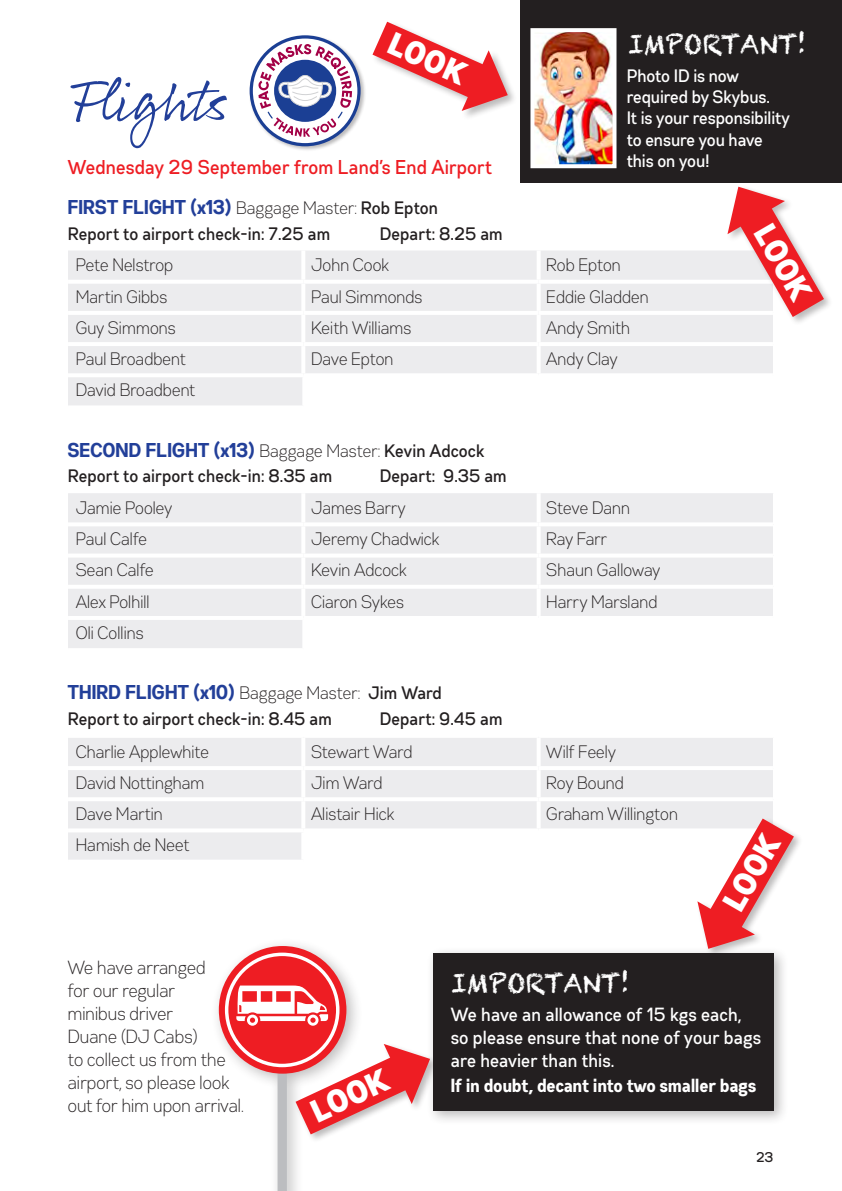
<style>
.page{position:relative;width:842px;height:1191px;background:#fff}
.page>*{position:absolute;margin:0;border:0;box-sizing:border-box;transform-origin:0 0}
.t1{font:60px "Rollerscript Smooth";color:#223f99}
.t2{font:32px "Gabriel Sans Cond Black";color:#fff}
.t3{font:26px "Chalkduster";letter-spacing:-.005em;color:#fff}
.t4{font:20px "Gabriel Sans Cond Bold";color:#223f99}
.t5{font:20px "Gabriel Sans Cond Medium";color:#ee1d23}
.t6{font:19px/23px "Gabriel Sans Cond Light";color:#231f20}
.t7{font:19px/23px "Gabriel Sans Cond Medium";color:#fff}
.t8{font:19px "Gabriel Sans Cond Bold";color:#fff}
.t9{font:18px "Gabriel Sans Cond Light";color:#231f20}
.t10{font:18px "Gabriel Sans Cond Medium";color:#231f20}
.t11{font:18px/21px "Gabriel Sans Cond Medium";letter-spacing:-.01em;color:#fff}
.t12{font:14px "Gabriel Sans Cond Medium";color:#231f20}
.s1{font-family:"Gabriel Sans Cond Light";font-size:18px;color:#231f20}
.s2{font-family:"Gabriel Sans Cond Medium";font-size:18px;color:#231f20}
</style>
<div class="page">
<div style="left:68px;top:251px;width:705px;height:154px;background:#ececee"></div>
<svg style="left:304px;top:377px;width:469px;height:28px"></svg>
<hr style="left:302px;top:377px;width:2px;height:28px;background:#fff">
<hr style="left:538px;top:377px;width:2px;height:28px;background:#fff">
<hr style="left:301px;top:250px;width:4px;height:30px;background:#fff">
<hr style="left:537px;top:250px;width:4px;height:30px;background:#fff">
<hr style="left:68px;top:280px;width:235px;height:4px;background:#fff">
<hr style="left:303px;top:280px;width:236px;height:4px;background:#fff">
<hr style="left:301px;top:284px;width:4px;height:27px;background:#fff">
<hr style="left:539px;top:280px;width:234px;height:4px;background:#fff">
<hr style="left:537px;top:284px;width:4px;height:27px;background:#fff">
<hr style="left:68px;top:311px;width:235px;height:4px;background:#fff">
<hr style="left:303px;top:311px;width:236px;height:4px;background:#fff">
<hr style="left:301px;top:315px;width:4px;height:27px;background:#fff">
<hr style="left:539px;top:311px;width:234px;height:4px;background:#fff">
<hr style="left:537px;top:315px;width:4px;height:27px;background:#fff">
<hr style="left:68px;top:342px;width:235px;height:4px;background:#fff">
<hr style="left:303px;top:342px;width:236px;height:4px;background:#fff">
<hr style="left:301px;top:346px;width:4px;height:27px;background:#fff">
<hr style="left:539px;top:342px;width:234px;height:4px;background:#fff">
<hr style="left:537px;top:346px;width:4px;height:27px;background:#fff">
<hr style="left:68px;top:373px;width:235px;height:4px;background:#fff">
<hr style="left:303px;top:373px;width:236px;height:4px;background:#fff">
<hr style="left:539px;top:373px;width:234px;height:4px;background:#fff">
<div style="left:68px;top:493px;width:705px;height:155px;background:#ececee"></div>
<svg style="left:304px;top:620px;width:469px;height:28px"></svg>
<hr style="left:302px;top:620px;width:2px;height:28px;background:#fff">
<hr style="left:538px;top:620px;width:2px;height:28px;background:#fff">
<hr style="left:301px;top:493px;width:4px;height:29px;background:#fff">
<hr style="left:537px;top:493px;width:4px;height:29px;background:#fff">
<hr style="left:68px;top:522px;width:235px;height:4px;background:#fff">
<hr style="left:303px;top:522px;width:236px;height:4px;background:#fff">
<hr style="left:301px;top:526px;width:4px;height:27px;background:#fff">
<hr style="left:539px;top:522px;width:234px;height:4px;background:#fff">
<hr style="left:537px;top:526px;width:4px;height:27px;background:#fff">
<hr style="left:68px;top:553px;width:235px;height:4px;background:#fff">
<hr style="left:303px;top:553px;width:236px;height:4px;background:#fff">
<hr style="left:301px;top:557px;width:4px;height:28px;background:#fff">
<hr style="left:539px;top:553px;width:234px;height:4px;background:#fff">
<hr style="left:537px;top:557px;width:4px;height:28px;background:#fff">
<hr style="left:68px;top:585px;width:235px;height:4px;background:#fff">
<hr style="left:303px;top:585px;width:236px;height:4px;background:#fff">
<hr style="left:301px;top:589px;width:4px;height:27px;background:#fff">
<hr style="left:539px;top:585px;width:234px;height:4px;background:#fff">
<hr style="left:537px;top:589px;width:4px;height:27px;background:#fff">
<hr style="left:68px;top:616px;width:235px;height:4px;background:#fff">
<hr style="left:303px;top:616px;width:236px;height:4px;background:#fff">
<hr style="left:539px;top:616px;width:234px;height:4px;background:#fff">
<div style="left:68px;top:738px;width:705px;height:121px;background:#ececee"></div>
<hr style="left:301px;top:738px;width:4px;height:28px;background:#fff">
<hr style="left:537px;top:738px;width:4px;height:28px;background:#fff">
<hr style="left:68px;top:766px;width:235px;height:4px;background:#fff">
<hr style="left:303px;top:766px;width:236px;height:4px;background:#fff">
<hr style="left:301px;top:770px;width:4px;height:27px;background:#fff">
<hr style="left:539px;top:766px;width:234px;height:4px;background:#fff">
<hr style="left:537px;top:770px;width:4px;height:27px;background:#fff">
<hr style="left:68px;top:797px;width:235px;height:4px;background:#fff">
<hr style="left:301px;top:801px;width:4px;height:27px;background:#fff">
<hr style="left:68px;top:828px;width:235px;height:4px;background:#fff">
<hr style="left:301px;top:832px;width:4px;height:27px;background:#fff">
<svg style="left:68px;top:859px;width:233px;height:1px"></svg>
<div style="left:210px;top:936px;width:153px;height:255px;background:#231f20;opacity:.3"></div>
<div style="left:278px;top:1054px;width:9px;height:137px;background:#bcbdc0"></div>
<svg style="left:219px;top:946px;width:127px;height:127px"></svg>
<div style="left:227px;top:954px;width:111px;height:111px;background:#ee1d23;border-radius:50%"></div>
<svg style="left:236px;top:985px;width:190px;height:181px"></svg>
<svg style="left:700px;top:182px;width:142px;height:175px"></svg>
<svg style="left:303px;top:778px;width:497px;height:201px"></svg>
<div style="left:249px;top:35px;width:117px;height:117px;background:#231f20;opacity:.3"></div>
<svg style="left:251px;top:37px;width:108px;height:108px"></svg>
<svg style="left:258px;top:21px;width:256px;height:116px"></svg>
<div style="left:426px;top:946px;width:363px;height:179px;background:#231f20;opacity:.3"></div>
<div style="left:433px;top:953px;width:341px;height:158px;background:#231f20"></div>
<div style="left:520px;top:0;width:322px;height:182px;background:#231f20"></div>
<img style="left:535px;top:33px;width:76px;height:130px">
<div style="left:530px;top:28px;width:86px;height:140px;border:4px solid #fff"></div>
<p class="t3" style="left:628px;top:29px;width:180px">IMPORTANT!</p>
<p class="t2" style="left:398px;top:25px;width:83px;rotate:24deg">LOOK</p>
<p class="t11" style="left:627px;top:66px;width:164px">Photo ID is now required by Skybus.<br>It is your responsibility to ensure you have this on you!</p>
<p class="t1" style="left:68px;top:63px;width:159px">Flights</p>
<p class="t5" style="left:68px;top:155px;width:426px">Wednesday 29 September from Land’s End Airport</p>
<p class="t4" style="left:68px;top:195px;width:372px">FIRST FLIGHT (x13) <span class="s1">Baggage Master:</span> <span class="s2">Rob Epton</span></p>
<p class="t10" style="left:68px;top:223px;width:264px">Report to airport check-in: 7.25 am</p>
<p class="t10" style="left:380px;top:223px;width:125px">Depart: 8.25 am</p>
<p class="t9" style="left:76px;top:255px;width:99px">Pete Nelstrop</p>
<p class="t9" style="left:311px;top:255px;width:80px">John Cook</p>
<p class="t9" style="left:547px;top:255px;width:76px">Rob Epton</p>
<p class="t9" style="left:76px;top:286px;width:93px">Martin Gibbs</p>
<p class="t9" style="left:311px;top:286px;width:113px">Paul Simmonds</p>
<p class="t9" style="left:547px;top:286px;width:104px">Eddie Gladden</p>
<p class="t9" style="left:76px;top:318px;width:102px">Guy Simmons</p>
<p class="t9" style="left:311px;top:318px;width:102px">Keith Williams</p>
<p class="t9" style="left:547px;top:318px;width:85px">Andy Smith</p>
<p class="t9" style="left:76px;top:349px;width:112px">Paul Broadbent</p>
<p class="t9" style="left:311px;top:349px;width:84px">Dave Epton</p>
<p class="t9" style="left:547px;top:349px;width:73px">Andy Clay</p>
<p class="t9" style="left:76px;top:380px;width:121px">David Broadbent</p>
<p class="t2" style="left:779px;top:218px;width:83px;rotate:60deg">LOOK</p>
<p class="t4" style="left:68px;top:438px;width:418px">SECOND FLIGHT (x13) <span class="s1">Baggage Master:</span> <span class="s2">Kevin Adcock</span></p>
<p class="t10" style="left:68px;top:465px;width:266px">Report to airport check-in: 8.35 am</p>
<p class="t10" style="left:380px;top:465px;width:129px">Depart: 9.35 am</p>
<p class="t9" style="left:76px;top:498px;width:98px">Jamie Pooley</p>
<p class="t9" style="left:311px;top:498px;width:96px">James Barry</p>
<p class="t9" style="left:547px;top:498px;width:85px">Steve Dann</p>
<p class="t9" style="left:76px;top:529px;width:73px">Paul Calfe</p>
<p class="t9" style="left:311px;top:529px;width:130px">Jeremy Chadwick</p>
<p class="t9" style="left:547px;top:529px;width:62px">Ray Farr</p>
<p class="t9" style="left:76px;top:560px;width:79px">Sean Calfe</p>
<p class="t9" style="left:311px;top:560px;width:97px">Kevin Adcock</p>
<p class="t9" style="left:547px;top:560px;width:116px">Shaun Galloway</p>
<p class="t9" style="left:76px;top:591px;width:76px">Alex Polhill</p>
<p class="t9" style="left:311px;top:591px;width:95px">Ciaron Sykes</p>
<p class="t9" style="left:547px;top:591px;width:113px">Harry Marsland</p>
<p class="t9" style="left:76px;top:623px;width:69px">Oli Collins</p>
<p class="t4" style="left:68px;top:680px;width:376px">THIRD FLIGHT (x10) <span class="s1">Baggage Master:</span> <span class="s2">Jim Ward</span></p>
<p class="t10" style="left:68px;top:708px;width:266px">Report to airport check-in: 8.45 am</p>
<p class="t10" style="left:380px;top:708px;width:124px">Depart: 9.45 am</p>
<p class="t9" style="left:76px;top:742px;width:135px">Charlie Applewhite</p>
<p class="t9" style="left:311px;top:742px;width:103px">Stewart Ward</p>
<p class="t9" style="left:547px;top:742px;width:71px">Wilf Feely</p>
<p class="t9" style="left:76px;top:773px;width:130px">David Nottingham</p>
<p class="t9" style="left:311px;top:773px;width:73px">Jim Ward</p>
<p class="t9" style="left:547px;top:773px;width:79px">Roy Bound</p>
<p class="t9" style="left:76px;top:804px;width:89px">Dave Martin</p>
<p class="t9" style="left:311px;top:804px;width:85px">Alistair Hick</p>
<p class="t9" style="left:547px;top:804px;width:133px">Graham Willington</p>
<p class="t9" style="left:76px;top:835px;width:115px">Hamish de Neet</p>
<p class="t2" style="left:716px;top:898px;width:83px;rotate:-60deg">LOOK</p>
<p class="t6" style="left:68px;top:956px;width:178px">We have arranged<br>for our regular<br>minibus driver<br>Duane (DJ Cabs)<br>to collect us from the airport, so please look out for him upon arrival.</p>
<p class="t2" style="left:306px;top:1096px;width:83px;rotate:-25deg">LOOK</p>
<p class="t3" style="left:451px;top:967px;width:180px">IMPORTANT!</p>
<p class="t7" style="left:451px;top:1002px;width:312px">We have an allowance of 15 kgs each, so please ensure that none of your bags are heavier than this.</p>
<p class="t8" style="left:451px;top:1074px;width:307px">If in doubt, decant into two smaller bags</p>
<p class="t12" style="left:756px;top:1148px;width:19px">23</p>
</div>
